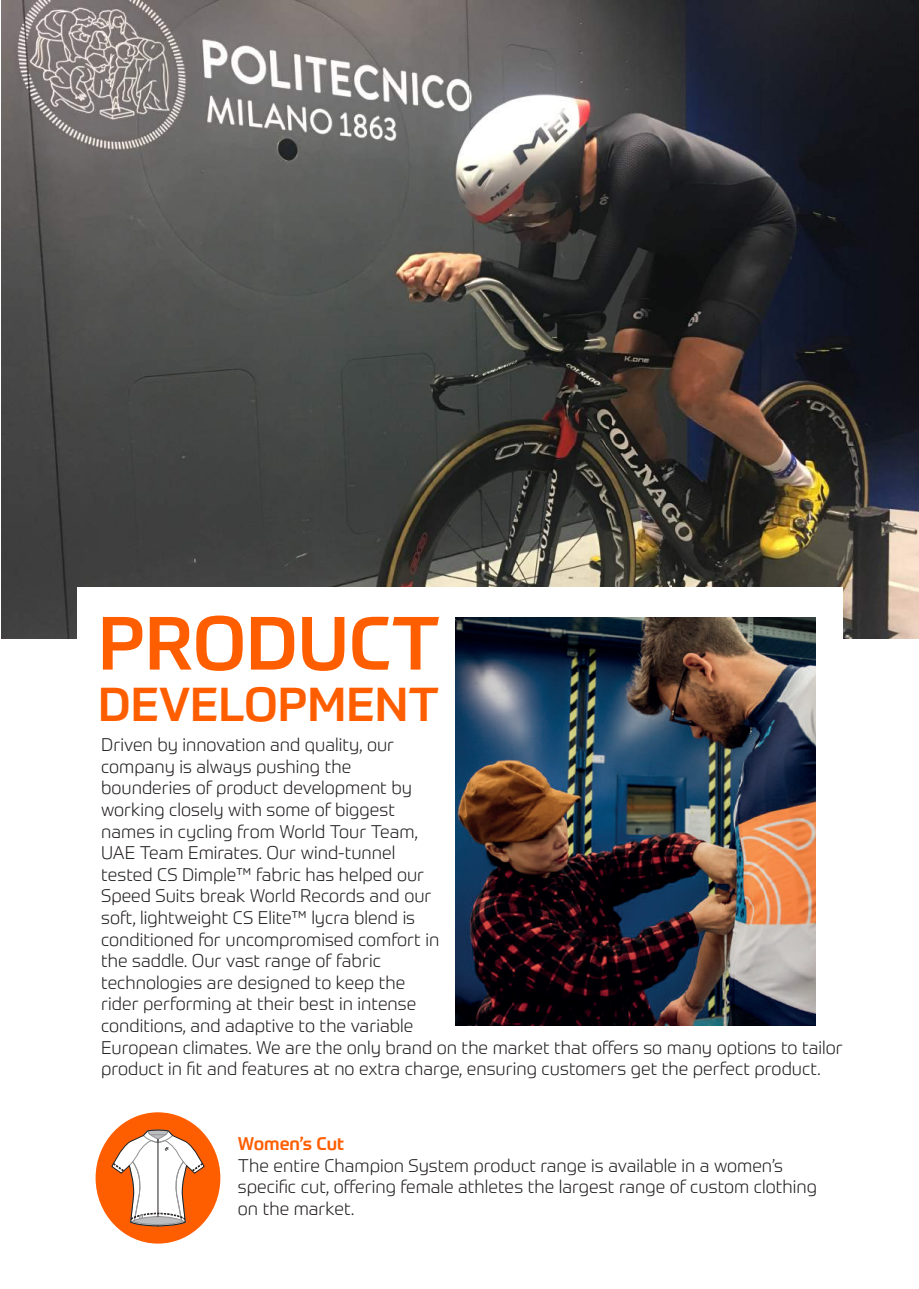
<style>
.page{position:relative;width:919px;height:1289px;background:#fff}
.page>*{position:absolute;margin:0;border:0;box-sizing:border-box;transform-origin:0 0}
.t1{font:500 73.95px "Prometo";color:#ff5e00}
.t2{font:500 46.65px "Prometo";color:#ff5e00}
.t3{font:300 18px/21.6px "Prometo";color:#231f20}
.t4{font:500 18px "Prometo";color:#ff5e00}
</style>
<div class="page">
<img style="left:1px;top:0;width:917px;height:638px">
<div style="left:77px;top:587px;width:765px;height:86px;background:#fff"></div>
<svg style="left:95px;top:1112px;width:126px;height:132px"></svg>
<img style="left:455px;top:617px;width:360px;height:408px">
<h1 class="t1" style="left:98px;top:597px;width:343px">PRODUCT</h1>
<h2 class="t2" style="left:98px;top:675px;width:342px">DEVELOPMENT</h2>
<p class="t3" style="left:101px;top:733px;width:743px">Driven by innovation and quality, our<br>company is always pushing the<br>bounderies of product development by<br>working closely with some of biggest<br>names in cycling from World Tour Team,<br>UAE Team Emirates. Our wind-tunnel<br>tested CS Dimple™ fabric has helped our<br>Speed Suits break World Records and our<br>soft, lightweight CS Elite™ lycra blend is<br>conditioned for uncompromised comfort in<br>the saddle. Our vast range of fabric<br>technologies are designed to keep the<br>rider performing at their best in intense<br>conditions, and adaptive to the variable<br>European climates. We are the only brand on the market that offers so many options to tailor product in fit and features at no extra charge, ensuring customers get the perfect product.</p>
<p class="t4" style="left:238px;top:1132px;width:108px">Women’s Cut</p>
<p class="t3" style="left:238px;top:1154px;width:580px">The entire Champion System product range is available in a women’s specific cut, offering female athletes the largest range of custom clothing on the market.</p>
</div>
